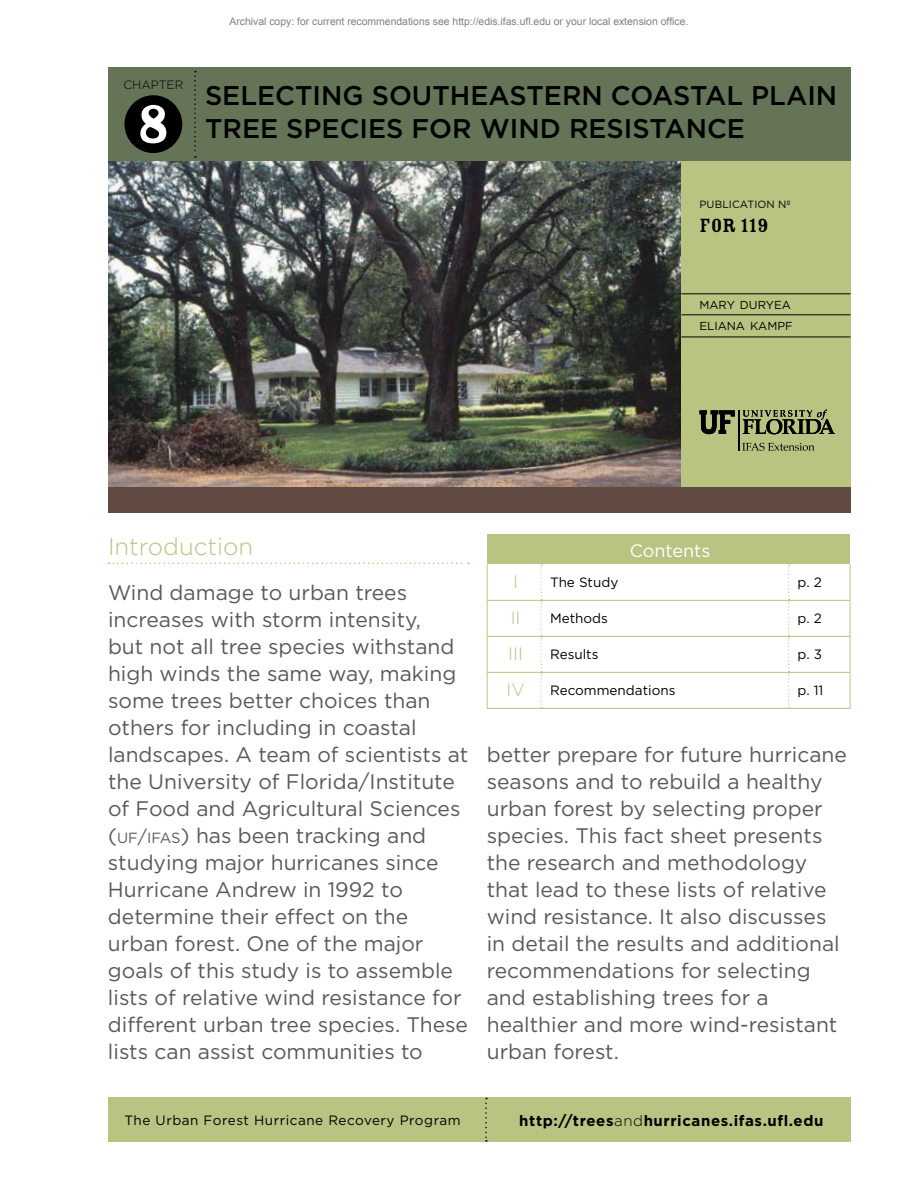
<style>
.page{position:relative;width:918px;height:1188px;background:#fff}
.page>*{position:absolute;margin:0;border:0;box-sizing:border-box;transform-origin:0 0}
.t1{font:500 27px/32.4px "Gotham";color:#000}
.t2{font:300 24px "Gotham";color:#b9c382}
.t3{font:21px/27px "Gotham";color:#58595b}
.t4{font:21px "Rosewood Std Fill";color:#000}
.t5{font:18px "Gotham";color:#fff}
.t6{font:300 18px "Gotham";color:#b9c382}
.t7{font:700 15px "Gotham";letter-spacing:.04em;color:#000}
.t8{font:13.5px "Gotham";color:#000}
.t9{font:13.5px "Gotham";letter-spacing:.04em;color:#000}
.t10{font:300 12px "Gotham";color:#000}
.t11{font:11.55px/21px "Gotham";color:#000}
.t12{font:10.5px "Gotham";letter-spacing:.01em;color:#000}
.t13{font:10.35px "Arial";color:#808080}
.s1{font-size:14.7px}
.s2{font-size:18px}
.s3{font-weight:300}
</style>
<div class="page">
<img style="left:108px;top:161px;width:573px;height:326px">
<div style="left:681px;top:152px;width:169px;height:345px;background:#b9c382"></div>
<hr style="left:682px;top:294px;width:169px;height:1px;background:#000">
<hr style="left:682px;top:315px;width:169px;height:1px;background:#000">
<hr style="left:682px;top:337px;width:169px;height:1px;background:#000">
<hr style="left:738px;top:410px;width:2px;height:40px;background:#000">
<svg style="left:743px;top:410px;width:92px;height:24px"></svg>
<svg style="left:700px;top:410px;width:35px;height:24px"></svg>
<svg style="left:742px;top:443px;width:73px;height:8px"></svg>
<div style="left:108px;top:487px;width:742px;height:25px;background:#614a42"></div>
<div style="left:108px;top:68px;width:742px;height:93px;background:#657357"></div>
<div style="left:124px;top:95px;width:58px;height:58px;background:#000;border-radius:50%"></div>
<svg style="left:140px;top:105px;width:26px;height:38px"></svg>
<svg style="left:194px;top:71px;width:2px;height:87px"></svg>
<div style="left:108px;top:1097px;width:742px;height:45px;background:#b9c382"></div>
<svg style="left:485px;top:1098px;width:2px;height:44px"></svg>
<div style="left:487px;top:534px;width:363px;height:30px;background:#b9c382"></div>
<hr style="left:487px;top:564px;width:1px;height:36px;background:#b9c382">
<hr style="left:850px;top:564px;width:1px;height:36px;background:#b9c382">
<hr style="left:487px;top:601px;width:1px;height:35px;background:#b9c382">
<hr style="left:487px;top:637px;width:1px;height:35px;background:#b9c382">
<hr style="left:487px;top:673px;width:1px;height:35px;background:#b9c382">
<hr style="left:487px;top:600px;width:54px;height:1px;background:#b9c382">
<hr style="left:487px;top:636px;width:54px;height:1px;background:#b9c382">
<hr style="left:487px;top:672px;width:54px;height:1px;background:#b9c382">
<hr style="left:487px;top:708px;width:54px;height:1px;background:#b9c382">
<svg style="left:541px;top:564px;width:1px;height:144px"></svg>
<hr style="left:541px;top:600px;width:248px;height:1px;background:#b9c382">
<hr style="left:541px;top:636px;width:248px;height:1px;background:#b9c382">
<hr style="left:541px;top:672px;width:248px;height:1px;background:#b9c382">
<hr style="left:541px;top:708px;width:248px;height:1px;background:#b9c382">
<svg style="left:788px;top:564px;width:2px;height:144px"></svg>
<hr style="left:789px;top:600px;width:61px;height:1px;background:#b9c382">
<hr style="left:850px;top:601px;width:1px;height:35px;background:#b9c382">
<hr style="left:850px;top:637px;width:1px;height:35px;background:#b9c382">
<hr style="left:850px;top:673px;width:1px;height:35px;background:#b9c382">
<hr style="left:789px;top:636px;width:61px;height:1px;background:#b9c382">
<hr style="left:789px;top:672px;width:61px;height:1px;background:#b9c382">
<hr style="left:789px;top:708px;width:61px;height:1px;background:#b9c382">
<svg style="left:109px;top:562px;width:360px;height:2px"></svg>
<p class="t10" style="left:123px;top:78px;width:61px">CHAPTER</p>
<p class="t13" style="left:230px;top:15px;width:460px">Archival copy: for current recommendations see http://edis.ifas.ufl.edu or your local extension office.</p>
<p class="t1" style="left:205px;top:79px;width:427px">SELECTING SOUTHEASTERN COAS</p>
<p class="t1" style="left:205px;top:79px;width:616px;text-indent:485px">TAL PLAIN<br>TREE SPECIES FOR WIND RESISTANCE</p>
<p class="t12" style="left:699px;top:199px;width:93px">PUBLICATION Nº</p>
<p class="t4" style="left:699px;top:214px;width:71px">FOR 119</p>
<p class="t11" style="left:699px;top:294px;width:95px">MARY DURYEA<br>ELIANA KAMPF</p>
<p class="t2" style="left:108px;top:533px;width:147px">Introduction</p>
<p class="t3" style="left:108px;top:579px;width:362px">Wind damage to urban trees increases with storm intensity,<br>but not all tree species withstand high winds the same way, making some trees better choices than others for including in coastal landscapes. A team of scientists at the University of Florida/Institute of Food and Agricultural Sciences (<span class="s1">UF</span><span class="s2">/</span><span class="s1">IFAS</span>) has been tracking and studying major hurricanes since<br>Hurricane Andrew in 1992 to determine their effect on the urban forest. One of the major goals of this study is to assemble lists of relative wind resistance for different urban tree species. These lists can assist communities to</p>
<p class="t5" style="left:630px;top:541px;width:82px">Contents</p>
<p class="t6" style="left:513px;top:572px;width:6px">I</p>
<p class="t8" style="left:550px;top:574px;width:70px">The Study</p>
<p class="t8" style="left:798px;top:574px;width:26px">p. 2</p>
<p class="t6" style="left:511px;top:608px;width:11px">II</p>
<p class="t8" style="left:550px;top:610px;width:59px">Methods</p>
<p class="t8" style="left:798px;top:610px;width:26px">p. 2</p>
<p class="t6" style="left:508px;top:644px;width:16px">III</p>
<p class="t8" style="left:550px;top:646px;width:50px">Results</p>
<p class="t8" style="left:798px;top:646px;width:26px">p. 3</p>
<p class="t6" style="left:506px;top:680px;width:20px">IV</p>
<p class="t8" style="left:550px;top:682px;width:127px">Recommendations</p>
<p class="t8" style="left:798px;top:682px;width:27px">p. 11</p>
<p class="t3" style="left:487px;top:741px;width:362px">better prepare for future hurricane seasons and to rebuild a healthy urban forest by selecting proper species. This fact sheet presents the research and methodology that lead to these lists of relative wind resistance. It also discusses in detail the results and additional recommendations for selecting and establishing trees for a healthier and more wind-resistant urban forest.</p>
<p class="t9" style="left:124px;top:1113px;width:338px">The Urban Forest Hurricane Recovery Program</p>
<p class="t7" style="left:519px;top:1112px;width:306px">http://trees<span class="s3">and</span>hurricanes.ifas.ufl.edu</p>
</div>
